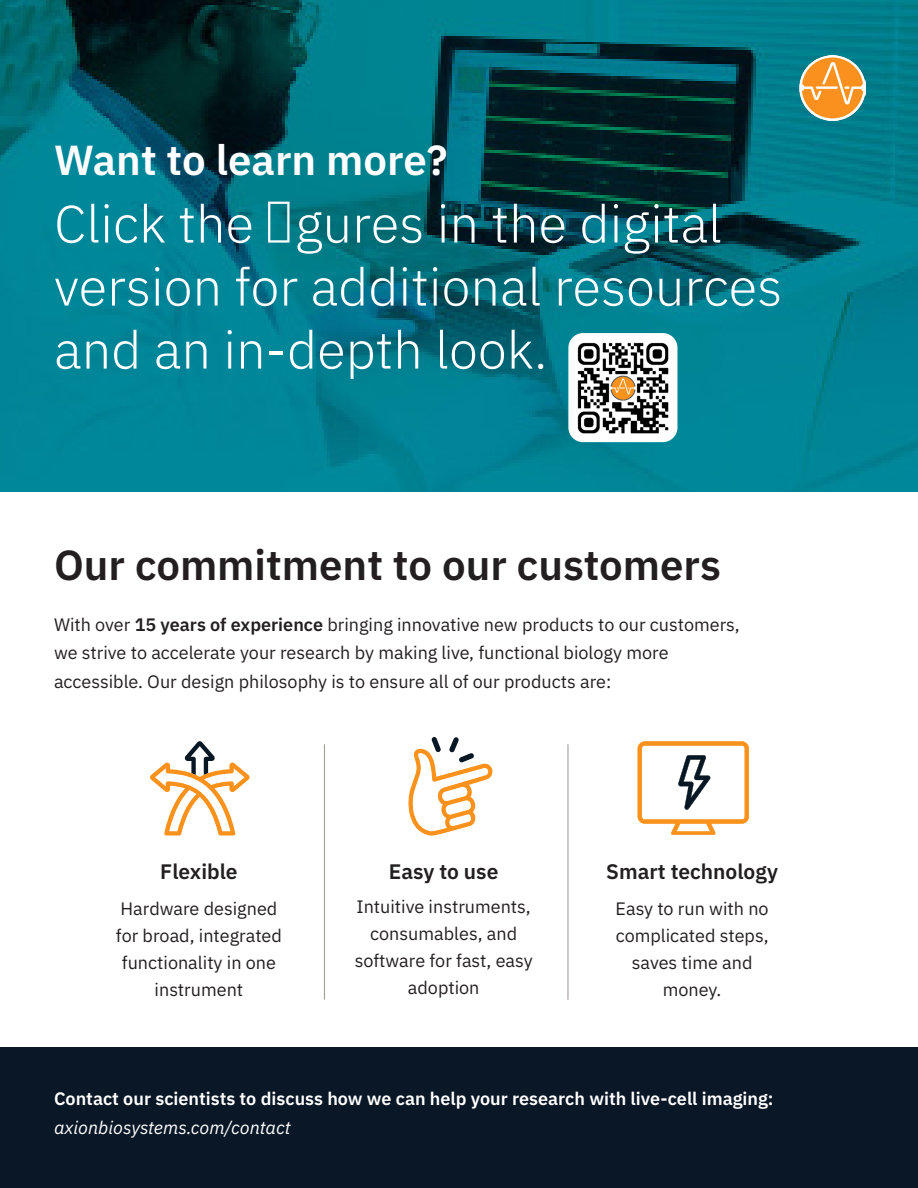
<style>
.page{position:relative;width:918px;height:1188px;background:#fff}
.page>*{position:absolute;margin:0;border:0;box-sizing:border-box;transform-origin:0 0}
.t1{font:300 52.5px/63px "IBM Plex Sans";color:#fff}
.t2{font:600 42px "IBM Plex Sans";color:#231f20}
.t3{font:600 42px "IBM Plex Sans";color:#fff}
.t4{font:600 21px "IBM Plex Sans";color:#231f20}
.t5{font:18px/27px "IBM Plex Sans";color:#231f20;text-align:center}
.t6{font:600 18px/28.5px "IBM Plex Sans";color:#fff}
.s1{font-weight:600}
.s2{font-weight:400;font-style:italic}
</style>
<div class="page">
<img style="left:0;top:0;width:918px;height:491px">
<div style="left:0;top:1048px;width:918px;height:140px;background:#0a1726"></div>
<hr style="left:324px;top:744px;width:1px;height:256px;background:#a39f9a">
<svg style="left:638px;top:741px;width:111px;height:94px"></svg>
<svg style="left:150px;top:741px;width:100px;height:95px"></svg>
<svg style="left:408px;top:737px;width:85px;height:99px"></svg>
<hr style="left:567px;top:744px;width:2px;height:256px;background:#a39f9a">
<img style="left:800px;top:56px;width:65px;height:65px">
<img style="left:568px;top:333px;width:109px;height:109px">
<p class="t3" style="left:54px;top:127px;width:395px">Want to learn more?</p>
<p class="t1" style="left:54px;top:188px;width:670px">Click the figures in the digital</p>
<p class="t1" style="left:54px;top:251px;width:730px">version for additional resources and an in-depth look.</p>
<p class="t2" style="left:54px;top:532px;width:669px">Our commitment to our customers</p>
<p class="t5" style="left:54px;top:608px;width:687px;line-height:28.5px;text-align:left">With over <span class="s1">15 years of experience</span> bringing innovative new products to our customers, we strive to accelerate your research by making live, functional biology more accessible. Our design philosophy is to ensure all of our products are:</p>
<p class="t4" style="left:160px;top:855px;width:79px">Flexible</p>
<p class="t5" style="left:116px;top:894px;width:167px">Hardware designed for broad, integrated functionality in one instrument</p>
<p class="t4" style="left:389px;top:855px;width:111px">Easy to use</p>
<p class="t5" style="left:355px;top:892px;width:179px">Intuitive instruments, consumables, and software for fast, easy adoption</p>
<p class="t4" style="left:606px;top:855px;width:173px">Smart technology</p>
<p class="t5" style="left:616px;top:894px;width:155px">Easy to run with no complicated steps, saves time and money.</p>
<p class="t6" style="left:54px;top:1083px;width:721px">Contact our scientists to discuss how we can help your research with live-cell imaging: <span class="s2">axionbiosystems.com/contact</span></p>
</div>
